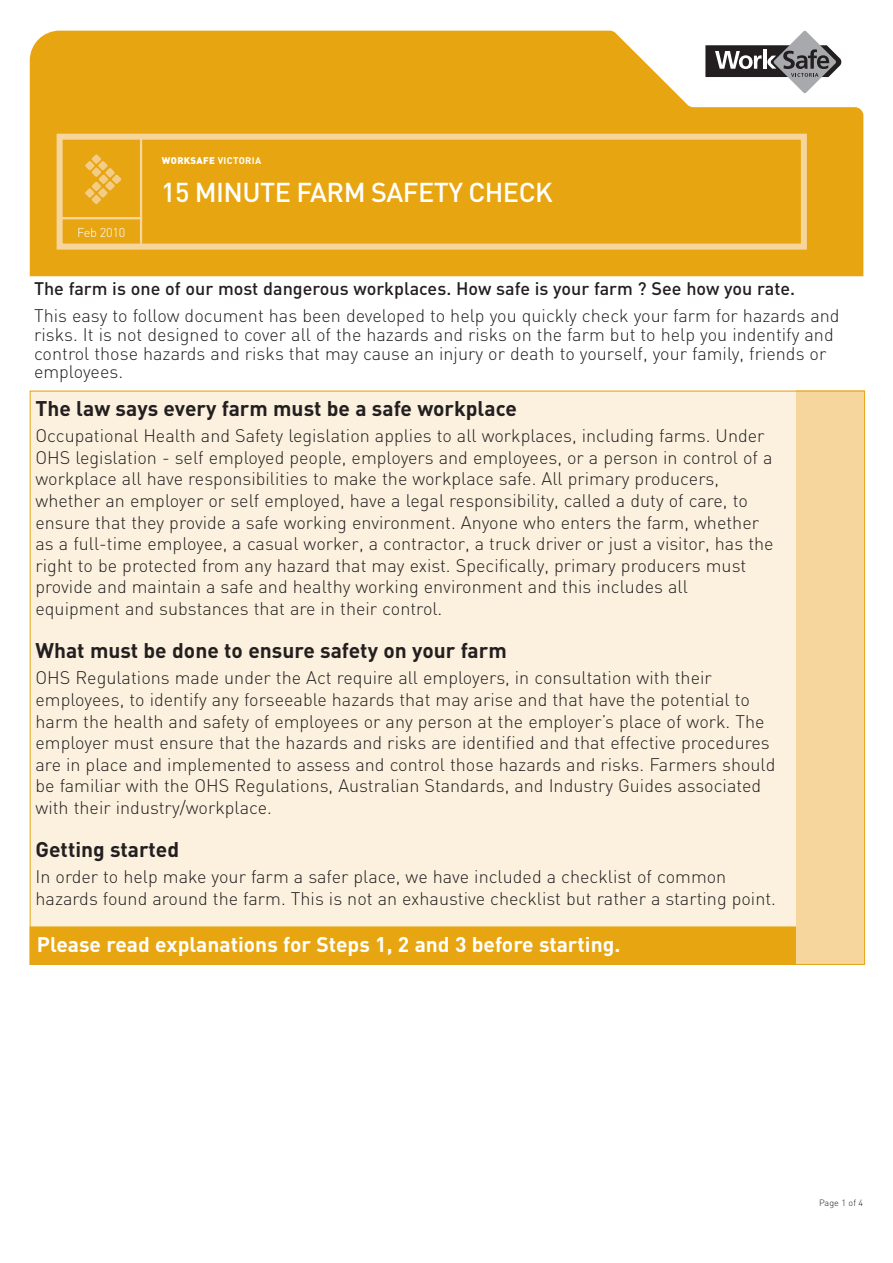
<style>
.page{position:relative;width:893px;height:1263px;background:#fff}
.page>*{position:absolute;margin:0;border:0;box-sizing:border-box;transform-origin:0 0}
.t1{font:500 27px "DIN";letter-spacing:-.02em;color:#fff}
.t2{font:700 21px "DIN";color:#231f20}
.t3{font:700 21px "DIN";color:#fff}
.t4{font:300 18px/21.6px "DIN";color:#231f20}
.t5{font:500 18px "DIN";color:#231f20}
.t6{font:300 12.75px "DIN";color:#fff}
.t7{font:900 9.6px "DIN";letter-spacing:.03em;color:#fff}
.t8{font:300 9px "DIN";color:#231f20}
.s1{font-weight:700}
</style>
<div class="page">
<div style="left:30px;top:31px;width:833px;height:245px;background:#e7a512"></div>
<div style="left:58px;top:136px;width:84px;height:83px;border:2px solid #f7d69e"></div>
<div style="left:58px;top:217px;width:84px;height:31px;border:2px solid #f7d69e"></div>
<div style="left:57px;top:134px;width:750px;height:116px;border:6px solid #f7d69e"></div>
<svg style="left:85px;top:154px;width:36px;height:50px;background:#ebb33b"></svg>
<svg style="left:705px;top:31px;width:137px;height:62px"></svg>
<hr style="left:763px;top:50px;width:4px;height:19px;background:#fff">
<div style="left:30px;top:391px;width:820px;height:574px;background:#fbf1de"></div>
<div style="left:30px;top:927px;width:776px;height:37px;background:#e7a512"></div>
<div style="left:30px;top:926px;width:776px;height:39px;border:1px solid #e7a512"></div>
<div style="left:797px;top:391px;width:68px;height:574px;background:#f7d69e"></div>
<p class="t6" style="left:77px;top:225px;width:50px">Feb 2010</p>
<p class="t7" style="left:162px;top:155px;width:101px">WORKSAFE <span class="s1">VICTORIA</span></p>
<h1 class="t1" style="left:161px;top:177px;width:393px">15 MINUTE FARM SAFETY CHECK</h1>
<p class="t5" style="left:34px;top:278px;width:763px">The farm is one of our most dangerous workplaces. How safe is your farm ? See how you rate.</p>
<p class="t4" style="left:34px;top:307px;width:807px;line-height:18.8px">This easy to follow document has been developed to help you quickly check your farm for hazards and risks. It is not designed to cover all of the hazards and risks on the farm but to help you indentify and control those hazards and risks that may cause an injury or death to yourself, your family, friends or employees.</p>
<p class="t2" style="left:36px;top:396px;width:483px">The law says every farm must be a safe workplace</p>
<p class="t4" style="left:36px;top:425px;width:740px">Occupational Health and Safety legislation applies to all workplaces, including farms. Under OHS legislation - self employed people, employers and employees, or a person in control of a workplace all have responsibilities to make the workplace safe. All primary producers, whether an employer or self employed, have a legal responsibility, called a duty of care, to ensure that they provide a safe working environment. Anyone who enters the farm, whether as a full-time employee, a casual worker, a contractor, a truck driver or just a visitor, has the right to be protected from any hazard that may exist. Specifically, primary producers must provide and maintain a safe and healthy working environment and this includes all equipment and substances that are in their control.</p>
<p class="t2" style="left:36px;top:638px;width:473px">What must be done to ensure safety on your farm</p>
<p class="t4" style="left:36px;top:667px;width:741px">OHS Regulations made under the Act require all employers, in consultation with their employees, to identify any forseeable hazards that may arise and that have the potential to harm the health and safety of employees or any person at the employer’s place of work. The employer must ensure that the hazards and risks are identified and that effective procedures are in place and implemented to assess and control those hazards and risks. Farmers should be familiar with the OHS Regulations, Australian Standards, and Industry Guides associated with their industry/workplace.</p>
<p class="t2" style="left:36px;top:837px;width:145px">Getting started</p>
<p class="t4" style="left:36px;top:866px;width:742px">In order to help make your farm a safer place, we have included a checklist of common hazards found around the farm. This is not an exhaustive checklist but rather a starting point.</p>
<p class="t3" style="left:37px;top:932px;width:585px">Please read explanations for Steps 1, 2 and 3 before starting.</p>
<p class="t8" style="left:819px;top:1197px;width:46px">Page 1 of 4</p>
</div>
